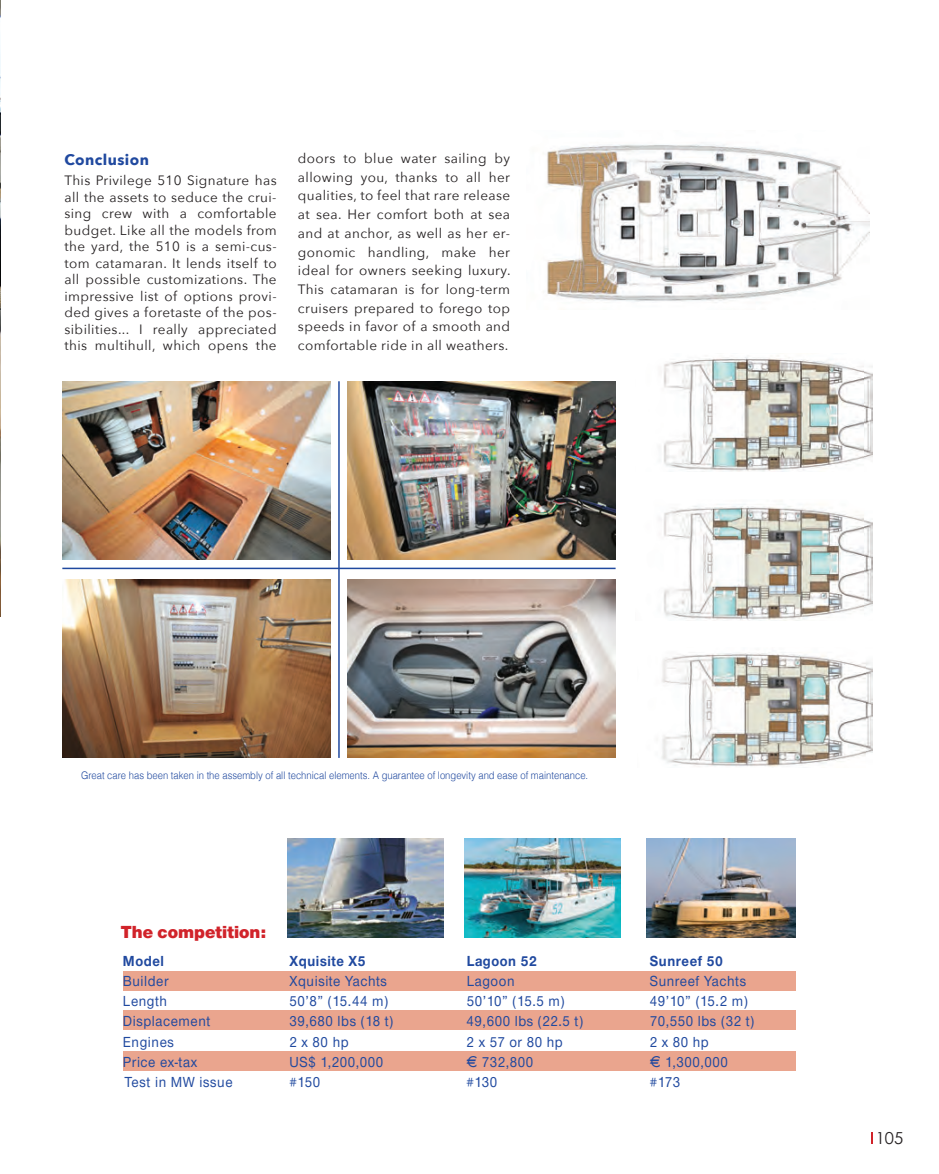
<style>
.page{position:relative;width:939px;height:1174px;background:#fff}
.page>*{position:absolute;margin:0;border:0;box-sizing:border-box;transform-origin:0 0}
.t1{font:900 18px "Nimbus Sans Novus T";color:#d1232a}
.t2{font:16.5px "Century Gothic";color:#231f20}
.t3{font:500 15px "Nimbus Sans Novus T";letter-spacing:.04em;color:#20499f;scale:.93 1}
.t4{font:700 15px "Nimbus Sans Novus T";letter-spacing:.04em;color:#20499f;scale:.93 1}
.t5{font:700 15px "Avenir Next";letter-spacing:.03em;color:#20499f}
.t6{font:13.5px/16.5px "Avenir Next";letter-spacing:.03em;color:#231f20;text-align:justify}
.t7{font:300 10.5px "Helvetica";color:#20499f;scale:.9 1}
.s1{font-family:"Euro Quartet";font-weight:400}
</style>
<div class="page">
<img style="left:547px;top:144px;width:322px;height:159px">
<img style="left:664px;top:355px;width:208px;height:117px">
<img style="left:659px;top:504px;width:213px;height:117px">
<img style="left:661px;top:653px;width:211px;height:114px">
<img style="left:0;top:2px;width:1px;height:614px">
<img style="left:347px;top:381px;width:268px;height:179px">
<img style="left:62px;top:579px;width:268px;height:179px">
<img style="left:347px;top:579px;width:268px;height:179px">
<img style="left:62px;top:381px;width:268px;height:179px">
<img style="left:287px;top:839px;width:156px;height:98px">
<img style="left:465px;top:839px;width:155px;height:98px">
<img style="left:646px;top:838px;width:149px;height:99px">
<div style="left:123px;top:971px;width:672px;height:19px;background:#eaa58e"></div>
<div style="left:123px;top:1010px;width:672px;height:19px;background:#eaa58e"></div>
<div style="left:123px;top:1051px;width:672px;height:20px;background:#eaa58e"></div>
<hr style="left:62px;top:568px;width:553px;height:1px;background:#20499f">
<hr style="left:338px;top:381px;width:1px;height:377px;background:#20499f">
<p class="t5" style="left:64px;top:146px;width:86px">Conclusion</p>
<p class="t6" style="left:64px;top:172px;width:214px">This Privilege 510 Signature has all the assets to seduce the crui&shy;sing crew with a comfortable budget. Like all the models from the yard, the 510 is a semi-cus&shy;tom catamaran. It lends itself to all possible customizations. The impressive list of options provi&shy;ded gives a foretaste of the pos&shy;sibilities... I really appreciated this multihull, which opens the</p>
<p class="t6" style="left:298px;top:148px;width:214px;line-height:18.8px">doors to blue water sailing by allowing you, thanks to all her qualities, to feel that rare release at sea. Her comfort both at sea and at anchor, as well as her er&shy;gonomic handling, make her ideal for owners seeking luxury.<br>This catamaran is for long-term cruisers prepared to forego top speeds in favor of a smooth and comfortable ride in all weathers.</p>
<p class="t7" style="left:81px;top:766px;width:565px">Great care has been taken in the assembly of all technical elements. A guarantee of longevity and ease of maintenance.</p>
<h1 class="t1" style="left:121px;top:921px;width:147px">The competition:</h1>
<p class="t4" style="left:123px;top:952px;width:46px">Model</p>
<p class="t4" style="left:289px;top:952px;width:83px">Xquisite X5</p>
<p class="t4" style="left:466px;top:952px;width:77px">Lagoon 52</p>
<p class="t4" style="left:649px;top:952px;width:80px">Sunreef 50</p>
<p class="t3" style="left:123px;top:972px;width:51px">Builder</p>
<p class="t3" style="left:289px;top:972px;width:106px">Xquisite Yachts</p>
<p class="t3" style="left:466px;top:972px;width:53px">Lagoon</p>
<p class="t3" style="left:649px;top:972px;width:105px">Sunreef Yachts</p>
<p class="t3" style="left:123px;top:992px;width:49px">Length</p>
<p class="t3" style="left:289px;top:992px;width:107px">50’8” (15.44 m)</p>
<p class="t3" style="left:466px;top:992px;width:107px">50’10” (15.5 m)</p>
<p class="t3" style="left:649px;top:992px;width:107px">49’10” (15.2 m)</p>
<p class="t3" style="left:123px;top:1012px;width:96px">Displacement</p>
<p class="t3" style="left:289px;top:1012px;width:113px">39,680 lbs (18 t)</p>
<p class="t3" style="left:466px;top:1012px;width:127px">49,600 lbs (22.5 t)</p>
<p class="t3" style="left:649px;top:1012px;width:114px">70,550 lbs (32 t)</p>
<p class="t3" style="left:123px;top:1033px;width:56px">Engines</p>
<p class="t3" style="left:289px;top:1033px;width:65px">2 x 80 hp</p>
<p class="t3" style="left:466px;top:1033px;width:105px">2 x 57 or 80 hp</p>
<p class="t3" style="left:649px;top:1033px;width:65px">2 x 80 hp</p>
<p class="t3" style="left:123px;top:1053px;width:81px">Price ex-tax</p>
<p class="t3" style="left:289px;top:1053px;width:102px">US$ 1,200,000</p>
<p class="t3" style="left:466px;top:1053px;width:73px"><span class="s1">€</span> 732,800</p>
<p class="t3" style="left:649px;top:1053px;width:86px"><span class="s1">€</span> 1,300,000</p>
<p class="t3" style="left:124px;top:1073px;width:118px">Test in MW issue</p>
<p class="t3" style="left:289px;top:1073px;width:35px">#150</p>
<p class="t3" style="left:466px;top:1073px;width:35px">#130</p>
<p class="t3" style="left:649px;top:1073px;width:34px">#173</p>
<p class="t2" style="left:875px;top:1127px;width:29px">105</p>
</div>
